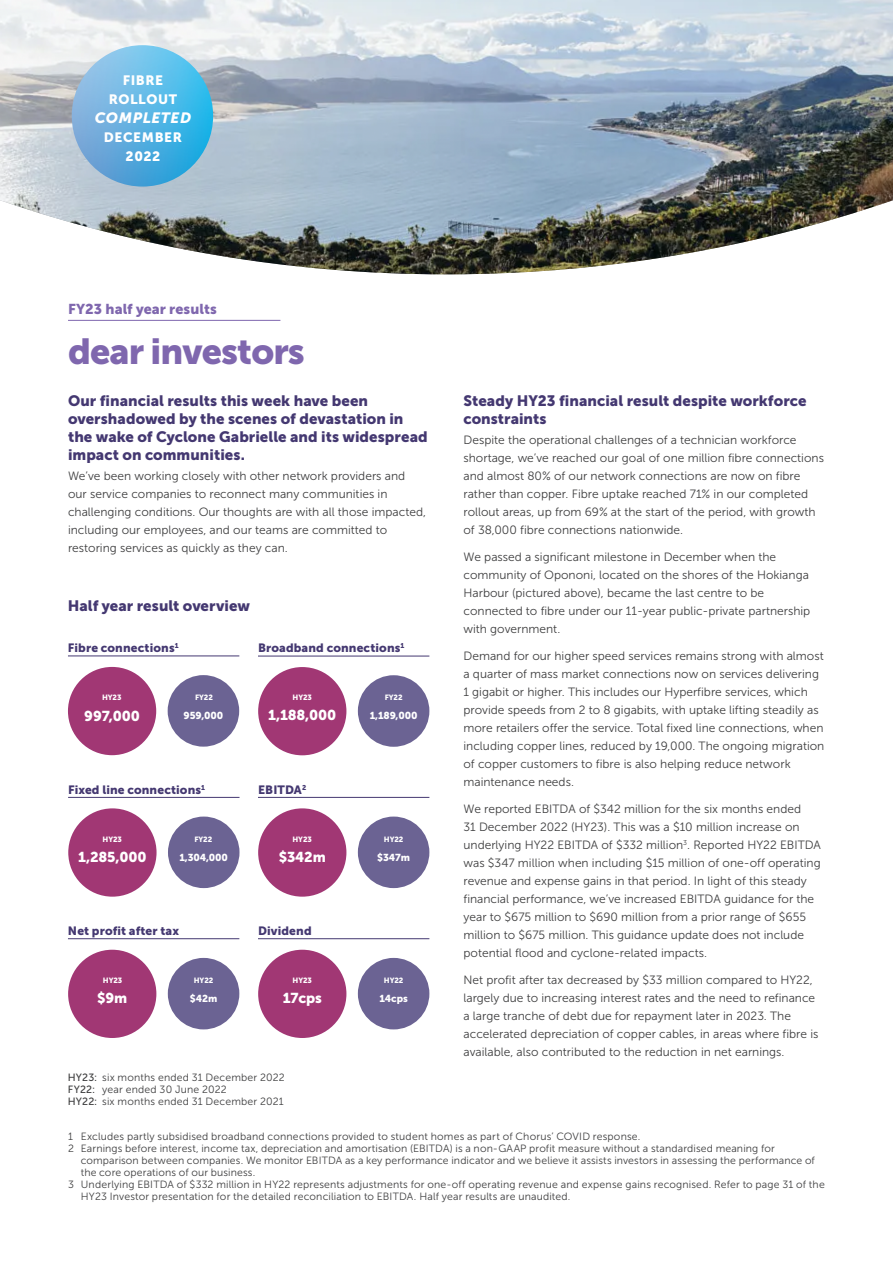
<style>
.page{position:relative;width:893px;height:1263px;background:#fff}
.page>*{position:absolute;margin:0;border:0;box-sizing:border-box;transform-origin:0 0}
.t1{font:36px "Museo Sans 900";letter-spacing:-.025em;color:#7f67ae}
.t2{font:15px/18px "Museo Sans 900";letter-spacing:.005em;color:#443871}
.t3{font:italic 14.85px "Museo Sans 900";letter-spacing:.04em;color:#fff}
.t4{font:14.25px "Museo Sans 900";letter-spacing:-.01em;color:#fff}
.t5{font:14.25px "Museo Sans 900";letter-spacing:.005em;color:#7f67ae}
.t6{font:13.5px/18.9px "Museo Sans 900";letter-spacing:.045em;color:#fff;text-align:center}
.t7{font:12px/18px "Museo Sans 300";color:#3e3e3f}
.t8{font:12px "Museo Sans 900";letter-spacing:.01em;color:#443871}
.t9{font:10.5px/12px "Museo Sans 300";letter-spacing:.015em;color:#3e3e3f}
.t10{font:10.05px "Museo Sans 900";letter-spacing:-.01em;color:#fff}
.t11{font:7.5px "Museo Sans 900";letter-spacing:-.01em;color:#fff}
.s1{font-family:"Museo Sans 500"}
</style>
<div class="page">
<img style="left:0;top:0;width:893px;height:274px">
<hr style="left:68px;top:320px;width:212px;height:1px;background:#7f67ae">
<hr style="left:258px;top:938px;width:171px;height:1px;background:#443871">
<div style="left:258px;top:950px;width:88px;height:88px;background:#a13774;border-radius:50%"></div>
<div style="left:358px;top:958px;width:71px;height:71px;background:#6b6393;border-radius:50%"></div>
<hr style="left:68px;top:938px;width:171px;height:1px;background:#443871">
<div style="left:68px;top:950px;width:88px;height:88px;background:#a13774;border-radius:50%"></div>
<div style="left:168px;top:958px;width:71px;height:71px;background:#6b6393;border-radius:50%"></div>
<hr style="left:68px;top:797px;width:171px;height:1px;background:#443871">
<div style="left:68px;top:808px;width:89px;height:89px;background:#a13774;border-radius:50%"></div>
<div style="left:168px;top:816px;width:71px;height:72px;background:#6b6393;border-radius:50%"></div>
<hr style="left:258px;top:797px;width:171px;height:1px;background:#443871">
<div style="left:258px;top:808px;width:88px;height:89px;background:#a13774;border-radius:50%"></div>
<div style="left:358px;top:816px;width:71px;height:72px;background:#6b6393;border-radius:50%"></div>
<hr style="left:68px;top:656px;width:171px;height:1px;background:#443871">
<div style="left:68px;top:667px;width:88px;height:88px;background:#a13774;border-radius:50%"></div>
<div style="left:168px;top:675px;width:71px;height:72px;background:#6b6393;border-radius:50%"></div>
<hr style="left:258px;top:656px;width:171px;height:1px;background:#443871">
<div style="left:258px;top:667px;width:88px;height:88px;background:#a13774;border-radius:50%"></div>
<div style="left:358px;top:675px;width:71px;height:72px;background:#6b6393;border-radius:50%"></div>
<img style="left:72px;top:45px;width:141px;height:142px;border-radius:71px">
<p class="t6" style="left:109px;top:71px;width:70px">FIBRE<br>ROLLOUT</p>
<p class="t3" style="left:95px;top:109px;width:98px">COMPLETED</p>
<p class="t6" style="left:104px;top:128px;width:80px">DECEMBER<br>2022</p>
<p class="t5" style="left:68px;top:301px;width:150px">FY23 half year results</p>
<h1 class="t1" style="left:68px;top:330px;width:238px">dear investors</h1>
<p class="t2" style="left:68px;top:392px;width:361px">Our financial results this week have been overshadowed by the scenes of devastation in the wake of Cyclone Gabrielle and its widespread impact on communities.</p>
<p class="t7" style="left:68px;top:467px;width:359px">We’ve been working closely with other network providers and our service companies to reconnect many communities in challenging conditions. Our thoughts are with all those impacted, including our employees, and our teams are committed to restoring services as quickly as they can.</p>
<p class="t2" style="left:68px;top:596px;width:184px">Half year result overview</p>
<p class="t8" style="left:68px;top:641px;width:112px">Fibre connections<sup>1</sup></p>
<p class="t8" style="left:258px;top:641px;width:148px">Broadband connections<sup>1</sup></p>
<p class="t11" style="left:102px;top:693px;width:21px">HY23</p>
<p class="t4" style="left:84px;top:707px;width:57px">997,000</p>
<p class="t11" style="left:195px;top:693px;width:19px">FY22</p>
<p class="t10" style="left:184px;top:710px;width:41px">959,000</p>
<p class="t11" style="left:293px;top:693px;width:21px">HY23</p>
<p class="t4" style="left:268px;top:707px;width:69px">1,188,000</p>
<p class="t11" style="left:385px;top:693px;width:19px">FY22</p>
<p class="t10" style="left:370px;top:710px;width:49px">1,189,000</p>
<p class="t8" style="left:68px;top:783px;width:138px">Fixed line connections<sup>1</sup></p>
<p class="t8" style="left:258px;top:783px;width:50px">EBITDA<sup>2</sup></p>
<p class="t11" style="left:103px;top:835px;width:21px">HY23</p>
<p class="t4" style="left:78px;top:849px;width:70px">1,285,000</p>
<p class="t11" style="left:194px;top:835px;width:19px">FY22</p>
<p class="t10" style="left:179px;top:851px;width:50px">1,304,000</p>
<p class="t11" style="left:292px;top:835px;width:21px">HY23</p>
<p class="t4" style="left:279px;top:849px;width:49px">$342m</p>
<p class="t11" style="left:384px;top:835px;width:21px">HY22</p>
<p class="t10" style="left:377px;top:851px;width:34px">$347m</p>
<p class="t8" style="left:68px;top:924px;width:113px">Net profit after tax</p>
<p class="t11" style="left:103px;top:976px;width:21px">HY23</p>
<p class="t4" style="left:97px;top:990px;width:32px">$9m</p>
<p class="t11" style="left:194px;top:976px;width:21px">HY22</p>
<p class="t10" style="left:190px;top:993px;width:29px">$42m</p>
<p class="t8" style="left:258px;top:924px;width:55px">Dividend</p>
<p class="t11" style="left:293px;top:976px;width:21px">HY23</p>
<p class="t4" style="left:283px;top:990px;width:41px">17cps</p>
<p class="t11" style="left:384px;top:976px;width:21px">HY22</p>
<p class="t10" style="left:379px;top:993px;width:30px">14cps</p>
<p class="t9" style="left:68px;top:1071px;width:219px"><span class="s1">HY23:</span> six months ended 31 December 2022<br><span class="s1">FY22:</span> year ended 30 June 2022<br><span class="s1">HY22:</span> six months ended 31 December 2021</p>
<p class="t2" style="left:463px;top:392px;width:345px">Steady HY23 financial result despite workforce constraints</p>
<p class="t7" style="left:463px;top:431px;width:362px">Despite the operational challenges of a technician workforce shortage, we’ve reached our goal of one million fibre connections and almost 80% of our network connections are now on fibre rather than copper. Fibre uptake reached 71% in our completed rollout areas, up from 69% at the start of the period, with growth of 38,000 fibre connections nationwide.</p>
<p class="t7" style="left:463px;top:548px;width:348px">We passed a significant milestone in December when the community of Opononi, located on the shores of the Hokianga Harbour (pictured above), became the last centre to be connected to fibre under our 11-year public-private partnership with government.</p>
<p class="t7" style="left:463px;top:647px;width:362px">Demand for our higher speed services remains strong with almost a quarter of mass market connections now on services delivering 1 gigabit or higher. This includes our Hyperfibre services, which provide speeds from 2 to 8 gigabits, with uptake lifting steadily as more retailers offer the service. Total fixed line connections, when including copper lines, reduced by 19,000. The ongoing migration of copper customers to fibre is also helping reduce network maintenance needs.</p>
<p class="t7" style="left:463px;top:800px;width:359px">We reported EBITDA of $342 million for the six months ended<br>31 December 2022 (HY23). This was a $10 million increase on underlying HY22 EBITDA of $332 million<sup>3</sup>. Reported HY22 EBITDA was $347 million when including $15 million of one-off operating revenue and expense gains in that period. In light of this steady financial performance, we’ve increased EBITDA guidance for the year to $675 million to $690 million from a prior range of $655 million to $675 million. This guidance update does not include potential flood and cyclone-related impacts.</p>
<p class="t7" style="left:463px;top:971px;width:356px">Net profit after tax decreased by $33 million compared to HY22, largely due to increasing interest rates and the need to refinance a large tranche of debt due for repayment later in 2023. The accelerated depreciation of copper cables, in areas where fibre is available, also contributed to the reduction in net earnings.</p>
<p class="t9" style="left:68px;top:1130px;width:574px">1 Excludes partly subsidised broadband connections provided to student homes as part of Chorus’ COVID response.</p>
<p class="t9" style="left:68px;top:1142px;width:708px">2 Earnings before interest, income tax, depreciation and amortisation (EBITDA) is a non-GAAP profit measure without a standardised meaning for</p>
<p class="t9" style="left:81px;top:1154px;width:736px">comparison between companies. We monitor EBITDA as a key performance indicator and we believe it assists investors in assessing the performance of</p>
<p class="t9" style="left:81px;top:1166px;width:176px">the core operations of our business.</p>
<p class="t9" style="left:68px;top:1178px;width:758px">3 Underlying EBITDA of $332 million in HY22 represents adjustments for one-off operating revenue and expense gains recognised. Refer to page 31 of the</p>
<p class="t9" style="left:81px;top:1190px;width:491px">HY23 Investor presentation for the detailed reconciliation to EBITDA. Half year results are unaudited.</p>
</div>
